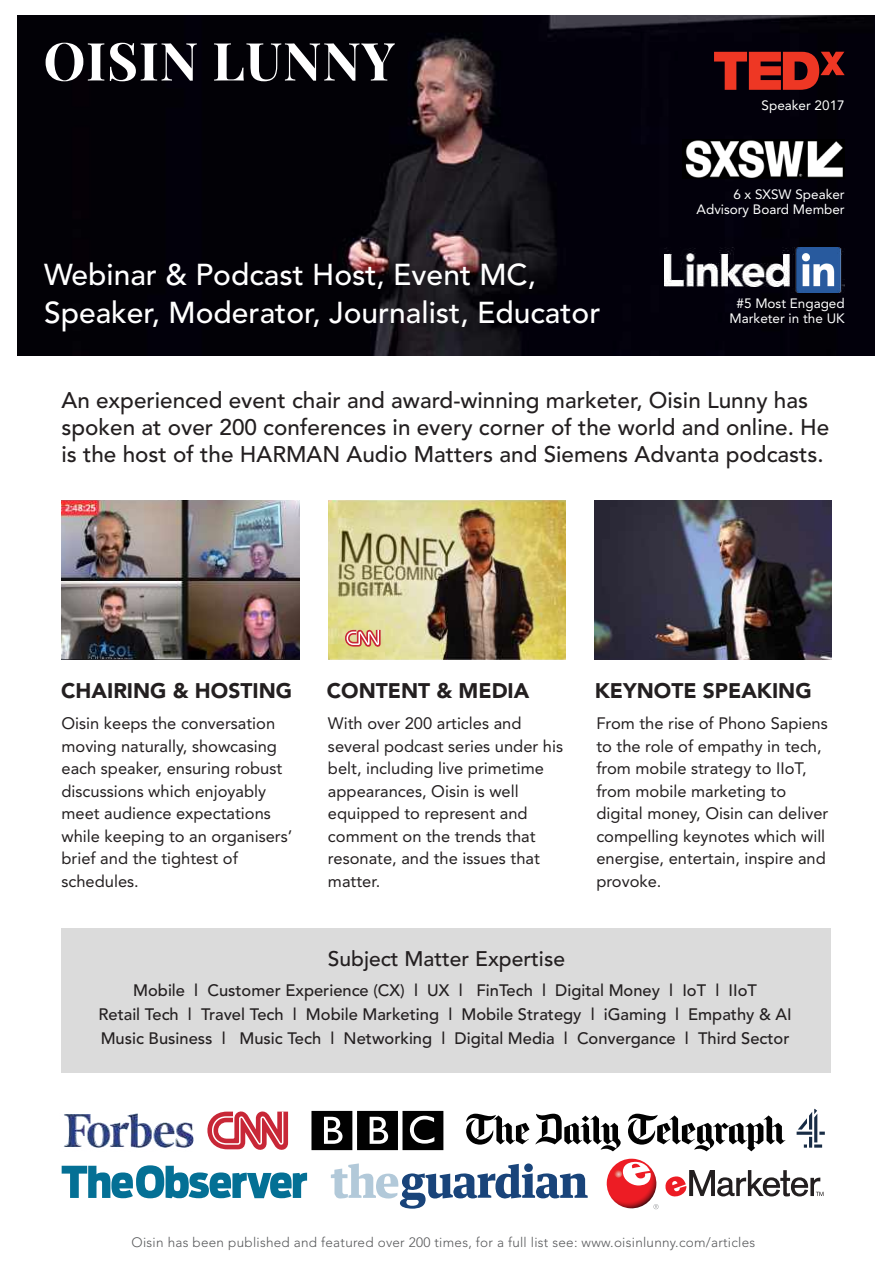
<style>
.page{position:relative;width:893px;height:1263px;background:#fff}
.page>*{position:absolute;margin:0;border:0;box-sizing:border-box;transform-origin:0 0}
.t1{font:700 52.5px "Playfair Display SC";letter-spacing:.015em;color:#fff}
.t2{font:500 30px/37.5px "Avenir";color:#fff}
.t3{font:500 22.5px/27px "Avenir";color:#231f20}
.t4{font:900 21px "Avenir";color:#231f20}
.t5{font:500 21px "Avenir";color:#231f20}
.t6{font:16.5px/22.5px "Avenir";color:#231f20}
.t7{font:500 16.5px/24px "Avenir";color:#231f20;text-align:center}
.t8{font:300 13.5px "Avenir";letter-spacing:.02em;color:#58595b}
.t9{font:13.5px/15px "Avenir";color:#fff;text-align:right}
</style>
<div class="page">
<img style="left:17px;top:15px;width:858px;height:341px">
<svg style="left:714px;top:52px;width:131px;height:38px"></svg>
<img style="left:63px;top:1137px;width:131px;height:11px">
<svg style="left:64px;top:1113px;width:129px;height:34px"></svg>
<svg style="left:207px;top:1111px;width:81px;height:39px"></svg>
<svg style="left:311px;top:1111px;width:132px;height:39px"></svg>
<svg style="left:466px;top:1114px;width:320px;height:37px"></svg>
<svg style="left:62px;top:1165px;width:245px;height:33px"></svg>
<svg style="left:331px;top:1163px;width:257px;height:46px"></svg>
<svg style="left:797px;top:1109px;width:28px;height:39px"></svg>
<svg style="left:665px;top:1170px;width:158px;height:27px"></svg>
<svg style="left:606px;top:1159px;width:52px;height:50px"></svg>
<img style="left:664px;top:248px;width:181px;height:45px">
<img style="left:594px;top:500px;width:238px;height:159px">
<img style="left:62px;top:500px;width:237px;height:159px">
<img style="left:328px;top:500px;width:238px;height:159px">
<svg style="left:342px;top:628px;width:39px;height:20px"></svg>
<img style="left:682px;top:140px;width:163px;height:38px">
<div style="left:62px;top:929px;width:769px;height:144px;background:#dbdbdb"></div>
<h1 class="t1" style="left:43px;top:24px;width:353px">OISIN LUNNY</h1>
<h2 class="t2" style="left:44px;top:257px;width:558px">Webinar &amp; Podcast Host, Event MC,<br>Speaker, Moderator, Journalist, Educator</h2>
<p class="t9" style="left:762px;top:98px;width:85px">Speaker 2017</p>
<p class="t9" style="left:697px;top:187px;width:150px">6 x SXSW Speaker<br>Advisory Board Member</p>
<p class="t9" style="left:730px;top:296px;width:117px;text-align:center">#5 Most Engaged<br>Marketer in the UK</p>
<h3 class="t3" style="left:62px;top:387px;width:769px">An experienced event chair and award-winning marketer, Oisin Lunny has spoken at over 200 conferences in every corner of the world and online. He is the host of the HARMAN Audio Matters and Siemens Advanta podcasts.</h3>
<p class="t4" style="left:61px;top:678px;width:232px">CHAIRING &amp; HOSTING</p>
<p class="t4" style="left:327px;top:678px;width:204px">CONTENT &amp; MEDIA</p>
<p class="t4" style="left:595px;top:678px;width:218px">KEYNOTE SPEAKING</p>
<p class="t6" style="left:596px;top:712px;width:233px">From the rise of Phono Sapiens to the role of empathy in tech, from mobile strategy to IIoT, from mobile marketing to digital money, Oisin can deliver compelling keynotes which will energise, entertain, inspire and provoke.</p>
<p class="t6" style="left:328px;top:712px;width:237px">With over 200 articles and several podcast series under his belt, including live primetime appearances, Oisin is well equipped to represent and comment on the trends that resonate, and the issues that matter.</p>
<p class="t6" style="left:61px;top:712px;width:232px">Oisin keeps the conversation moving naturally, showcasing each speaker, ensuring robust discussions which enjoyably meet audience expectations while keeping to an organisers’ brief and the tightest of schedules.</p>
<p class="t5" style="left:328px;top:946px;width:239px">Subject Matter Expertise</p>
<p class="t7" style="left:98px;top:979px;width:695px">Mobile l Customer Experience (CX) l UX l FinTech l Digital Money l IoT l IIoT<br>Retail Tech l Travel Tech l Mobile Marketing l Mobile Strategy l iGaming l Empathy &amp; AI<br>Music Business l Music Tech l Networking l Digital Media l Convergance l Third Sector</p>
<p class="t8" style="left:132px;top:1234px;width:625px">Oisin has been published and featured over 200 times, for a full list see: www.oisinlunny.com/articles</p>
</div>
